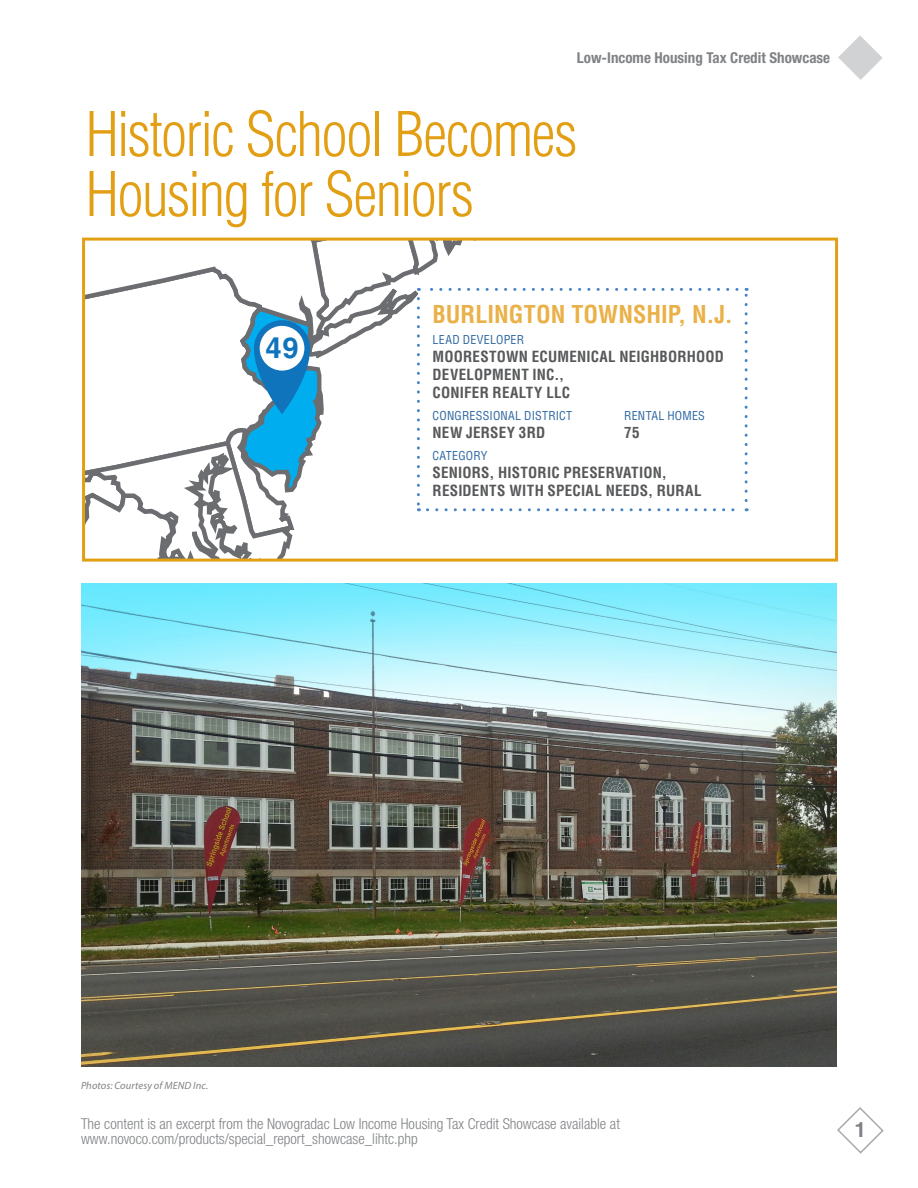
<style>
.page{position:relative;width:918px;height:1188px;background:#fff}
.page>*{position:absolute;margin:0;border:0;box-sizing:border-box;transform-origin:0 0}
.t1{font:300 condensed 60px/60px "Helvetica";letter-spacing:-.03em;color:#e39f13}
.t2{font:700 28.95px "Helvetica";color:#1074bc}
.Box_-_Table_Copy{font:700 condensed 24px "Helvetica";color:#eab148}
.t3{font:700 21px "Helvetica";color:#808285}
.t4{font:300 condensed 15px/15px "Helvetica Neue";color:#808285}
.Box_-_Table_Copy-2{font:700 condensed 15px/18px "Helvetica";letter-spacing:.015em;color:#57585a}
.t5{font:700 condensed 15px "Helvetica Neue";color:#808285}
.Box_-_Table_Header{font:condensed 12px "Helvetica";letter-spacing:.02em;color:#2e67a2}
.t6{font:italic 10.5px "Myriad Pro";letter-spacing:.01em;color:#808285}
</style>
<div class="page">
<svg style="left:837px;top:1107px;width:47px;height:47px"></svg>
<svg style="left:838px;top:35px;width:45px;height:45px"></svg>
<img style="left:81px;top:583px;width:756px;height:483px">
<svg style="left:84px;top:239px;width:664px;height:321px"></svg>
<p class="t5" style="left:577px;top:49px;width:255px">Low-Income Housing Tax Credit Showcase</p>
<p class="t1" style="left:86px;top:104px;width:494px">Historic School Becomes<br>Housing for Seniors</p>
<p class="t2" style="left:265px;top:330px;width:35px">49</p>
<p class="Box_-_Table_Copy" style="left:433px;top:299px;width:302px">BURLINGTON TOWNSHIP, N.J.</p>
<p class="Box_-_Table_Header" style="left:433px;top:333px;width:93px">LEAD DEVELOPER</p>
<p class="Box_-_Table_Copy-2" style="left:433px;top:348px;width:293px">MOORESTOWN ECUMENICAL NEIGHBORHOOD<br>DEVELOPMENT INC.,<br>CONIFER REALTY LLC</p>
<p class="Box_-_Table_Header" style="left:433px;top:408px;width:141px">CONGRESSIONAL DISTRICT</p>
<p class="Box_-_Table_Copy-2" style="left:433px;top:423px;width:114px">NEW JERSEY 3RD</p>
<p class="Box_-_Table_Header" style="left:624px;top:408px;width:82px">RENTAL HOMES</p>
<p class="Box_-_Table_Copy-2" style="left:624px;top:423px;width:17px">75</p>
<p class="Box_-_Table_Header" style="left:433px;top:448px;width:56px">CATEGORY</p>
<p class="Box_-_Table_Copy-2" style="left:433px;top:463px;width:270px">SENIORS, HISTORIC PRESERVATION,<br>RESIDENTS WITH SPECIAL NEEDS, RURAL</p>
<p class="t6" style="left:81px;top:1079px;width:129px">Photos: Courtesy of MEND Inc.</p>
<p class="t4" style="left:81px;top:1116px;width:541px">The content is an excerpt from the Novogradac Low Income Housing Tax Credit Showcase available at www.novoco.com/products/special_report_showcase_lihtc.php</p>
<p class="t3" style="left:855px;top:1117px;width:13px">1</p>
</div>
